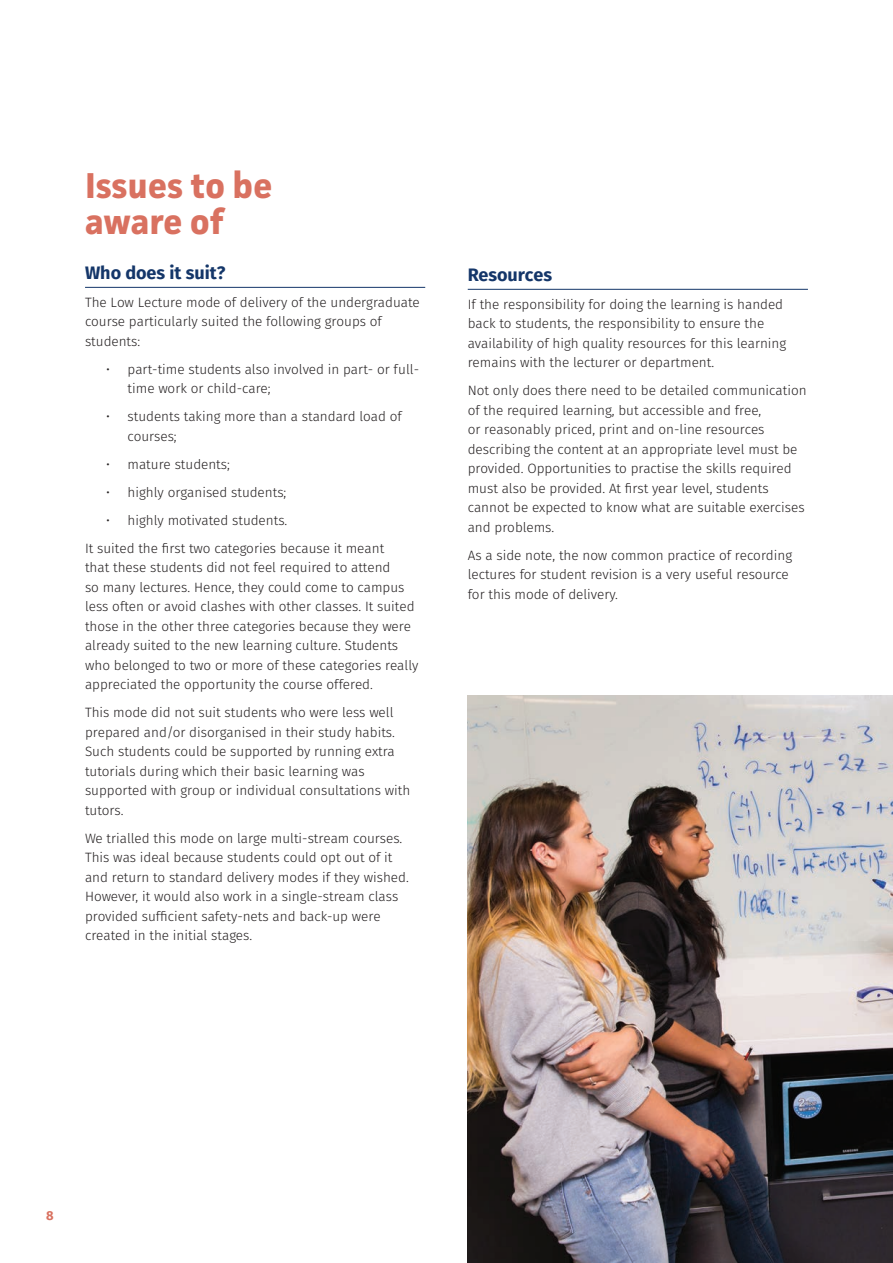
<style>
.page{position:relative;width:893px;height:1263px;background:#fff}
.page>*{position:absolute;margin:0;border:0;box-sizing:border-box;transform-origin:0 0}
.t1{font:700 36px/36px "Facit";letter-spacing:-.01em;color:#d97160}
.t2{font:700 18px "Fira Sans";color:#143669}
.t3{font:300 13.5px/19.5px "Fira Sans";color:#231f20}
.t4{font:700 12.9px "Fira Sans";color:#d97160}
</style>
<div class="page">
<hr style="left:85px;top:287px;width:340px;height:1px;background:#143669">
<hr style="left:468px;top:289px;width:340px;height:1px;background:#143669">
<img style="left:468px;top:695px;width:425px;height:568px">
<h1 class="t1" style="left:85px;top:166px;width:189px">Issues to be aware of</h1>
<h2 class="t2" style="left:85px;top:260px;width:142px">Who does it suit?</h2>
<p class="t3" style="left:85px;top:293px;width:336px">The Low Lecture mode of delivery of the undergraduate course particularly suited the following groups of students:</p>
<p class="t3" style="left:128px;top:360px;width:293px;text-indent:-21px">• part-time students also involved in part- or full&shy;time work or child-care;</p>
<p class="t3" style="left:128px;top:408px;width:276px;text-indent:-21px">• students taking more than a standard load of courses;</p>
<p class="t3" style="left:106px;top:455px;width:125px">• mature students;</p>
<p class="t3" style="left:106px;top:483px;width:182px">• highly organised students;</p>
<p class="t3" style="left:85px;top:507px;width:301px;line-height:28px;text-indent:21px">• highly motivated students.<br>It suited the first two categories because it meant</p>
<p class="t3" style="left:85px;top:559px;width:335px">that these students did not feel required to attend<br>so many lectures. Hence, they could come to campus less often or avoid clashes with other classes. It suited those in the other three categories because they were already suited to the new learning culture. Students who belonged to two or more of these categories really appreciated the opportunity the course offered.</p>
<p class="t3" style="left:85px;top:704px;width:327px">This mode did not suit students who were less well prepared and/or disorganised in their study habits.<br>Such students could be supported by running extra tutorials during which their basic learning was supported with group or individual consultations with tutors.</p>
<p class="t3" style="left:85px;top:829px;width:325px">We trialled this mode on large multi-stream courses.<br>This was ideal because students could opt out of it and return to standard delivery modes if they wished.<br>However, it would also work in a single-stream class provided sufficient safety-nets and back-up were created in the initial stages.</p>
<h2 class="t2" style="left:468px;top:262px;width:86px">Resources</h2>
<p class="t3" style="left:468px;top:295px;width:320px">If the responsibility for doing the learning is handed back to students, the responsibility to ensure the availability of high quality resources for this learning remains with the lecturer or department.</p>
<p class="t3" style="left:468px;top:382px;width:340px">Not only does there need to be detailed communication of the required learning, but accessible and free,<br>or reasonably priced, print and on-line resources describing the content at an appropriate level must be provided. Opportunities to practise the skills required must also be provided. At first year level, students cannot be expected to know what are suitable exercises and problems.</p>
<p class="t3" style="left:468px;top:546px;width:326px">As a side note, the now common practice of recording lectures for student revision is a very useful resource for this mode of delivery.</p>
<p class="t4" style="left:46px;top:1206px;width:9px">8</p>
</div>
